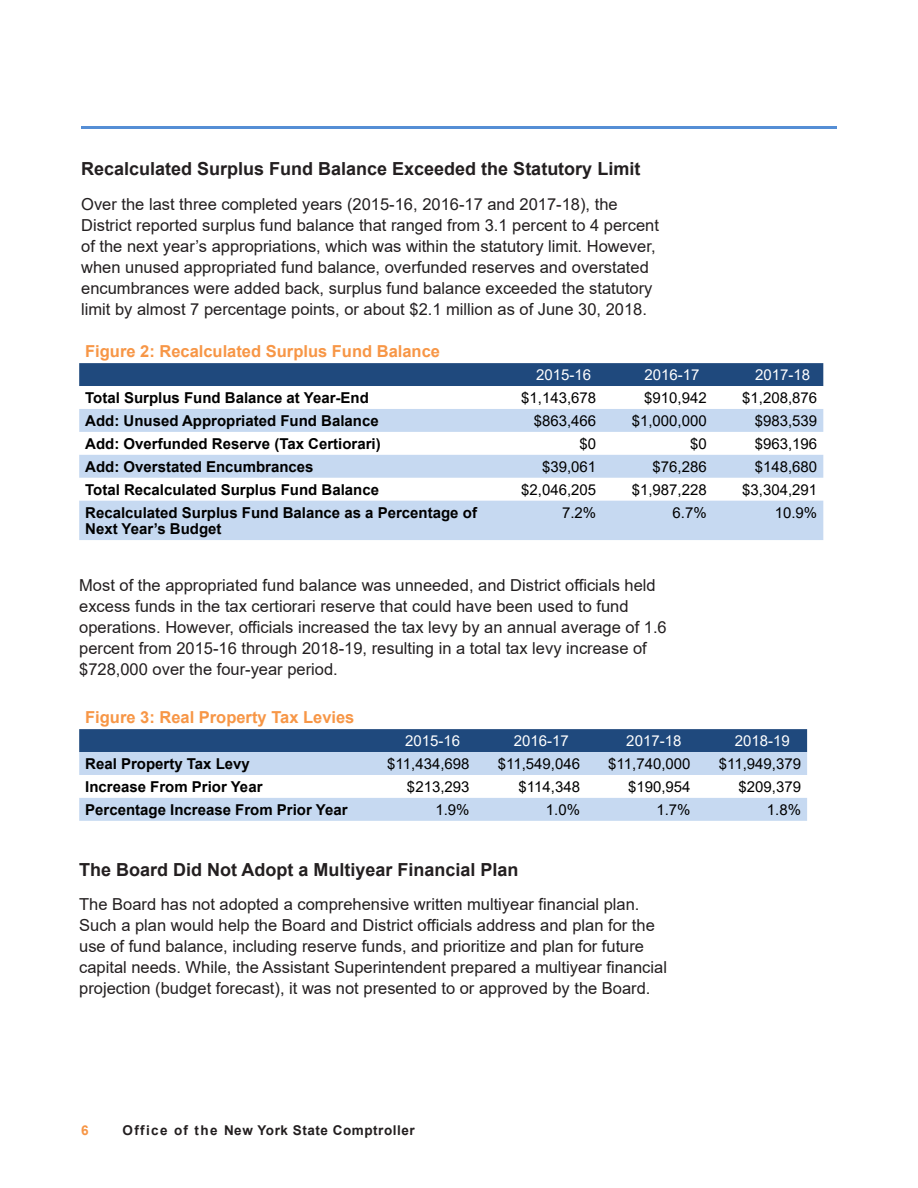
<style>
.page{position:relative;width:918px;height:1188px;background:#fff}
.page>*{position:absolute;margin:0;border:0;box-sizing:border-box;transform-origin:0 0}
.Small_Subhead{font:700 18px "Arial";color:#231f20}
.Body_Text{font:16.5px/21px "Arial";color:#231f20}
._7_Figures{font:700 16.5px "Arial";color:#f79646}
._7_Figures-2{font:700 15px/16.5px "Arial";color:#000}
._7_Figures-3{font:15px "Arial";color:#000}
._7_Figures-4{font:15px "Arial";color:#fff}
.t1{font:700 13.5px "Arial";letter-spacing:.04em;color:#231f20}
.t2{font:700 13.5px "Arial";color:#f79646}
</style>
<div class="page">
<hr style="left:81px;top:126px;width:756px;height:3px;background:#558ed5">
<div style="left:79px;top:363px;width:744px;height:23px;background:#1f497d"></div>
<svg style="left:79px;top:409px;width:744px;height:131px;fill:#c6d9f1"></svg>
<div style="left:79px;top:729px;width:728px;height:23px;background:#1f497d"></div>
<svg style="left:79px;top:752px;width:728px;height:69px;fill:#c6d9f1"></svg>
<p class="Small_Subhead" style="left:81px;top:156px;width:561px">Recalculated Surplus Fund Balance Exceeded the Statutory Limit</p>
<p class="Body_Text" style="left:81px;top:193px;width:579px">Over the last three completed years (2015-16, 2016-17 and 2017-18), the District reported surplus fund balance that ranged from 3.1 percent to 4 percent of the next year’s appropriations, which was within the statutory limit. However, when unused appropriated fund balance, overfunded reserves and overstated encumbrances were added back, surplus fund balance exceeded the statutory limit by almost 7 percentage points, or about $2.1 million as of June 30, 2018.</p>
<p class="_7_Figures" style="left:85px;top:340px;width:356px">Figure 2: Recalculated Surplus Fund Balance</p>
<p class="_7_Figures-4" style="left:536px;top:364px;width:57px">2015-16</p>
<p class="_7_Figures-4" style="left:645px;top:364px;width:57px">2016-17</p>
<p class="_7_Figures-4" style="left:755px;top:364px;width:57px">2017-18</p>
<p class="_7_Figures-2" style="left:85px;top:390px;width:285px">Total Surplus Fund Balance at Year-End</p>
<p class="_7_Figures-3" style="left:521px;top:387px;width:77px">$1,143,678</p>
<p class="_7_Figures-3" style="left:644px;top:387px;width:64px">$910,942</p>
<p class="_7_Figures-3" style="left:742px;top:387px;width:77px">$1,208,876</p>
<p class="_7_Figures-2" style="left:85px;top:413px;width:295px">Add: Unused Appropriated Fund Balance</p>
<p class="_7_Figures-3" style="left:534px;top:410px;width:64px">$863,466</p>
<p class="_7_Figures-3" style="left:632px;top:410px;width:77px">$1,000,000</p>
<p class="_7_Figures-3" style="left:755px;top:410px;width:64px">$983,539</p>
<p class="_7_Figures-2" style="left:85px;top:435px;width:297px">Add: Overfunded Reserve (Tax Certiorari)</p>
<p class="_7_Figures-3" style="left:580px;top:433px;width:18px">$0</p>
<p class="_7_Figures-3" style="left:690px;top:433px;width:18px">$0</p>
<p class="_7_Figures-3" style="left:755px;top:433px;width:64px">$963,196</p>
<p class="_7_Figures-2" style="left:85px;top:458px;width:230px">Add: Overstated Encumbrances</p>
<p class="_7_Figures-3" style="left:542px;top:456px;width:56px">$39,061</p>
<p class="_7_Figures-3" style="left:653px;top:456px;width:56px">$76,286</p>
<p class="_7_Figures-3" style="left:755px;top:456px;width:64px">$148,680</p>
<p class="_7_Figures-2" style="left:85px;top:481px;width:295px">Total Recalculated Surplus Fund Balance</p>
<p class="_7_Figures-3" style="left:521px;top:479px;width:77px">$2,046,205</p>
<p class="_7_Figures-3" style="left:632px;top:479px;width:77px">$1,987,228</p>
<p class="_7_Figures-3" style="left:742px;top:479px;width:77px">$3,304,291</p>
<p class="_7_Figures-2" style="left:85px;top:504px;width:393px">Recalculated Surplus Fund Balance as a Percentage of<br>Next Year’s Budget</p>
<p class="_7_Figures-3" style="left:562px;top:502px;width:36px">7.2%</p>
<p class="_7_Figures-3" style="left:673px;top:502px;width:36px">6.7%</p>
<p class="_7_Figures-3" style="left:775px;top:502px;width:44px">10.9%</p>
<p class="Body_Text" style="left:79px;top:574px;width:589px">Most of the appropriated fund balance was unneeded, and District officials held excess funds in the tax certiorari reserve that could have been used to fund operations. However, officials increased the tax levy by an annual average of 1.6 percent from 2015-16 through 2018-19, resulting in a total tax levy increase of $728,000 over the four-year period.</p>
<p class="_7_Figures" style="left:85px;top:706px;width:271px">Figure 3: Real Property Tax Levies</p>
<p class="_7_Figures-4" style="left:405px;top:730px;width:57px">2015-16</p>
<p class="_7_Figures-4" style="left:514px;top:730px;width:57px">2016-17</p>
<p class="_7_Figures-4" style="left:626px;top:730px;width:57px">2017-18</p>
<p class="_7_Figures-4" style="left:735px;top:730px;width:57px">2018-19</p>
<p class="_7_Figures-2" style="left:85px;top:756px;width:166px">Real Property Tax Levy</p>
<p class="_7_Figures-3" style="left:387px;top:753px;width:84px">$11,434,698</p>
<p class="_7_Figures-3" style="left:498px;top:753px;width:84px">$11,549,046</p>
<p class="_7_Figures-3" style="left:608px;top:753px;width:84px">$11,740,000</p>
<p class="_7_Figures-3" style="left:719px;top:753px;width:84px">$11,949,379</p>
<p class="_7_Figures-2" style="left:85px;top:779px;width:179px">Increase From Prior Year</p>
<p class="_7_Figures-3" style="left:407px;top:776px;width:64px">$213,293</p>
<p class="_7_Figures-3" style="left:519px;top:776px;width:63px">$114,348</p>
<p class="_7_Figures-3" style="left:628px;top:776px;width:64px">$190,954</p>
<p class="_7_Figures-3" style="left:739px;top:776px;width:64px">$209,379</p>
<p class="_7_Figures-2" style="left:85px;top:801px;width:264px">Percentage Increase From Prior Year</p>
<p class="_7_Figures-3" style="left:435px;top:799px;width:36px">1.9%</p>
<p class="_7_Figures-3" style="left:546px;top:799px;width:36px">1.0%</p>
<p class="_7_Figures-3" style="left:656px;top:799px;width:36px">1.7%</p>
<p class="_7_Figures-3" style="left:767px;top:799px;width:36px">1.8%</p>
<p class="Small_Subhead" style="left:79px;top:857px;width:441px">The Board Did Not Adopt a Multiyear Financial Plan</p>
<p class="Body_Text" style="left:79px;top:894px;width:589px">The Board has not adopted a comprehensive written multiyear financial plan.<br>Such a plan would help the Board and District officials address and plan for the use of fund balance, including reserve funds, and prioritize and plan for future capital needs. While, the Assistant Superintendent prepared a multiyear financial projection (budget forecast), it was not presented to or approved by the Board.</p>
<p class="t2" style="left:81px;top:1121px;width:9px">6</p>
<p class="t1" style="left:123px;top:1121px;width:294px">Office of the New York State Comptroller</p>
</div>
